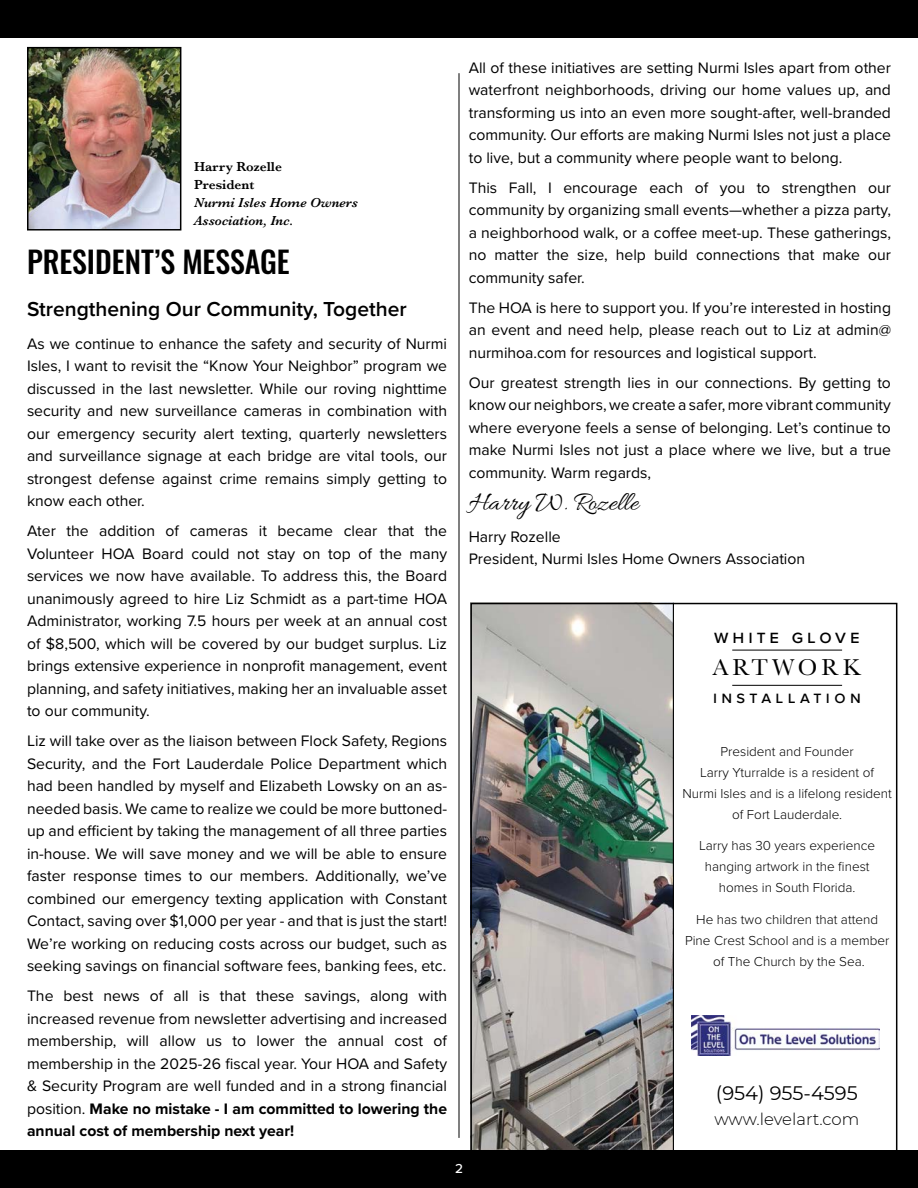
<style>
.page{position:relative;width:918px;height:1188px;background:#fff}
.page>*{position:absolute;margin:0;border:0;box-sizing:border-box;transform-origin:0 0}
.t1{font:500 30px "Oswald";color:#000}
.t2{font:27px "Allura";color:#000}
.t3{font:23.7px "Baskerville";letter-spacing:.17em;color:#000}
.t4{font:600 21px "Proxima Nova";color:#000}
.t5{font:19.5px "Montserrat";color:#000}
.t6{font:500 18.6px "Proxima Nova";letter-spacing:.21em;color:#000}
.t7{font:500 16.95px "Proxima Nova";letter-spacing:.26em;color:#000}
.t8{font:300 16.5px "Montserrat";color:#000}
.t9{font:15.75px/22.5px "Proxima Nova";color:#000;text-align:justify}
.t10{font:300 13.5px/21px "Proxima Nova";color:#000;text-align:center}
.t11{font:italic 600 13.5px/18px "Baskerville";color:#000}
.t12{font:600 13.5px/18px "Baskerville";color:#000}
.t13{font:500 13.5px "Proxima Nova";color:#fff}
.s1{font-weight:700}
</style>
<div class="page">
<img style="left:473px;top:606px;width:200px;height:544px">
<img style="left:691px;top:1016px;width:189px;height:39px">
<hr style="left:732px;top:650px;width:110px;height:1px;background:#000">
<hr style="left:732px;top:685px;width:110px;height:1px;background:#000">
<hr style="left:673px;top:603px;width:1px;height:564px;background:#000">
<div style="left:0;top:0;width:918px;height:38px;background:#000"></div>
<div style="left:0;top:1150px;width:918px;height:38px;background:#000"></div>
<img style="left:30px;top:50px;width:148px;height:178px">
<div style="left:27px;top:47px;width:154px;height:184px;border:2px solid #000"></div>
<hr style="left:459px;top:73px;width:1px;height:1065px;background:#000">
<p class="t12" style="left:194px;top:158px;width:89px">Harry Rozelle<br>President</p>
<p class="t11" style="left:194px;top:194px;width:165px">Nurmi Isles Home Owners<br>Association, Inc.</p>
<h1 class="t1" style="left:27px;top:235px;width:264px">PRESIDENT’S MESSAGE</h1>
<h3 class="t4" style="left:27px;top:293px;width:381px">Strengthening Our Community, Together</h3>
<p class="t9" style="left:27px;top:331px;width:422px">As we continue to enhance the safety and security of Nurmi Isles, I want to revisit the “Know Your Neighbor” program we discussed in the last newsletter. While our roving nighttime security and new surveillance cameras in combination with our emergency security alert texting, quarterly newsletters and surveillance signage at each bridge are vital tools, our strongest defense against crime remains simply getting to know each other.</p>
<p class="t9" style="left:27px;top:519px;width:422px">Ater the addition of cameras it became clear that the Volunteer HOA Board could not stay on top of the many services we now have available. To address this, the Board unanimously agreed to hire Liz Schmidt as a part-time HOA Administrator, working 7.5 hours per week at an annual cost of $8,500, which will be covered by our budget surplus. Liz brings extensive experience in nonprofit management, event planning, and safety initiatives, making her an invaluable asset to our community.</p>
<p class="t9" style="left:27px;top:729px;width:422px">Liz will take over as the liaison between Flock Safety, Regions Security, and the Fort Lauderdale Police Department which had been handled by myself and Elizabeth Lowsky on an as&shy;needed basis. We came to realize we could be more buttoned&shy;up and efficient by taking the management of all three parties in-house. We will save money and we will be able to ensure faster response times to our members. Additionally, we’ve combined our emergency texting application with Constant Contact, saving over $1,000 per year - and that is just the start!<br>We’re working on reducing costs across our budget, such as seeking savings on financial software fees, banking fees, etc.</p>
<p class="t9" style="left:27px;top:984px;width:422px">The best news of all is that these savings, along with increased revenue from newsletter advertising and increased membership, will allow us to lower the annual cost of membership in the 2025-26 fiscal year. Your HOA and Safety &amp; Security Program are well funded and in a strong financial position. <span class="s1">Make no mistake - I am committed to lowering the annual cost of membership next year!</span></p>
<p class="t9" style="left:469px;top:55px;width:424px">All of these initiatives are setting Nurmi Isles apart from other waterfront neighborhoods, driving our home values up, and transforming us into an even more sought-after, well-branded community. Our efforts are making Nurmi Isles not just a place to live, but a community where people want to belong.</p>
<p class="t9" style="left:469px;top:175px;width:424px">This Fall, I encourage each of you to strengthen our community by organizing small events—whether a pizza party, a neighborhood walk, or a coffee meet-up. These gatherings, no matter the size, help build connections that make our community safer.</p>
<p class="t9" style="left:469px;top:295px;width:424px">The HOA is here to support you. If you’re interested in hosting an event and need help, please reach out to Liz at admin@ nurmihoa.com for resources and logistical support.</p>
<p class="t9" style="left:469px;top:370px;width:424px">Our greatest strength lies in our connections. By getting to know our neighbors, we create a safer, more vibrant community where everyone feels a sense of belonging. Let’s continue to make Nurmi Isles not just a place where we live, but a true community. Warm regards,</p>
<h2 class="t2" style="left:469px;top:487px;width:172px">Harry W. Rozelle</h2>
<p class="t9" style="left:469px;top:525px;width:338px">Harry Rozelle<br>President, Nurmi Isles Home Owners Association</p>
<p class="t6" style="left:714px;top:623px;width:147px">white glove</p>
<h3 class="t3" style="left:713px;top:653px;width:150px">ARTWORK</h3>
<p class="t7" style="left:713px;top:684px;width:149px">installation</p>
<p class="t10" style="left:682px;top:740px;width:211px">President and Founder<br>Larry Yturralde is a resident of<br>Nurmi Isles and is a lifelong resident of Fort Lauderdale.</p>
<p class="t10" style="left:699px;top:835px;width:177px">Larry has 30 years experience hanging artwork in the finest homes in South Florida.</p>
<p class="t10" style="left:685px;top:908px;width:206px">He has two children that attend<br>Pine Crest School and is a member of The Church by the Sea.</p>
<p class="t5" style="left:716px;top:1080px;width:143px">(954) 955-4595</p>
<p class="t8" style="left:714px;top:1108px;width:146px">www.levelart.com</p>
<p class="t13" style="left:455px;top:1158px;width:9px">2</p>
</div>
